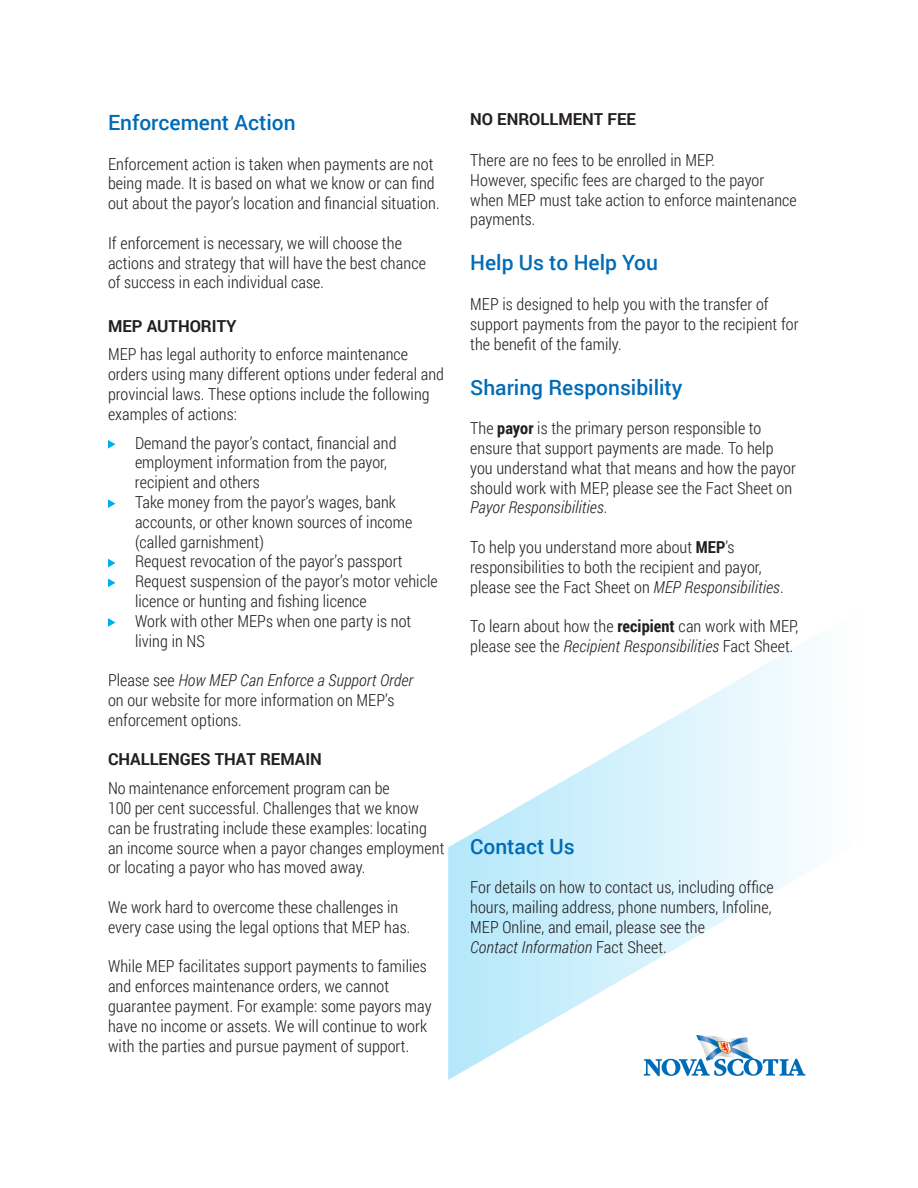
<style>
.page{position:relative;width:918px;height:1188px;background:#fff}
.page>*{position:absolute;margin:0;border:0;box-sizing:border-box;transform-origin:0 0}
.t1{font:500 21px "Roboto";color:#006bb6}
.t2{font:300 16.5px/19.8px "Roboto Condensed";letter-spacing:.005em;color:#231f20}
.t3{font:700 16.5px "Roboto";color:#231f20}
.s1{font-style:italic}
.s2{font-weight:700}
</style>
<div class="page">
<svg style="left:448px;top:641px;width:361px;height:439px"></svg>
<svg style="left:108px;top:440px;width:8px;height:9px"></svg>
<svg style="left:108px;top:499px;width:8px;height:9px"></svg>
<svg style="left:108px;top:559px;width:8px;height:8px"></svg>
<svg style="left:108px;top:579px;width:8px;height:8px"></svg>
<svg style="left:108px;top:618px;width:8px;height:9px"></svg>
<svg style="left:644px;top:1035px;width:162px;height:41px"></svg>
<p class="t1" style="left:108px;top:108px;width:189px">Enforcement Action</p>
<p class="t2" style="left:108px;top:153px;width:333px">Enforcement action is taken when payments are not being made. It is based on what we know or can find out about the payor’s location and financial situation.</p>
<p class="t2" style="left:108px;top:232px;width:319px">If enforcement is necessary, we will choose the actions and strategy that will have the best chance of success in each individual case.</p>
<p class="t3" style="left:108px;top:314px;width:130px">MEP AUTHORITY</p>
<p class="t2" style="left:108px;top:344px;width:338px">MEP has legal authority to enforce maintenance orders using many different options under federal and provincial laws. These options include the following examples of actions:</p>
<p class="t2" style="left:135px;top:432px;width:304px">Demand the payor’s contact, financial and employment information from the payor, recipient and others<br>Take money from the payor’s wages, bank accounts, or other known sources of income (called garnishment)<br>Request revocation of the payor’s passport Request suspension of the payor’s motor vehicle licence or hunting and fishing licence<br>Work with other MEPs when one party is not living in NS</p>
<p class="t2" style="left:108px;top:670px;width:307px">Please see <span class="s1">How MEP Can Enforce a Support Order </span>on our website for more information on MEP’s enforcement options.</p>
<p class="t3" style="left:108px;top:748px;width:215px">CHALLENGES THAT REMAIN</p>
<p class="t2" style="left:108px;top:778px;width:338px">No maintenance enforcement program can be<br>100 per cent successful. Challenges that we know can be frustrating include these examples: locating an income source when a payor changes employment or locating a payor who has moved away.</p>
<p class="t2" style="left:108px;top:897px;width:304px">We work hard to overcome these challenges in every case using the legal options that MEP has.</p>
<p class="t2" style="left:108px;top:956px;width:325px">While MEP facilitates support payments to families and enforces maintenance orders, we cannot guarantee payment. For example: some payors may have no income or assets. We will continue to work with the parties and pursue payment of support.</p>
<p class="t3" style="left:470px;top:108px;width:167px">NO ENROLLMENT FEE</p>
<p class="t2" style="left:470px;top:150px;width:328px">There are no fees to be enrolled in MEP.<br>However, specific fees are charged to the payor when MEP must take action to enforce maintenance payments.</p>
<p class="t1" style="left:470px;top:248px;width:189px">Help Us to Help You</p>
<p class="t2" style="left:470px;top:294px;width:330px">MEP is designed to help you with the transfer of support payments from the payor to the recipient for the benefit of the family.</p>
<p class="t1" style="left:470px;top:372px;width:214px">Sharing Responsibility</p>
<p class="t2" style="left:470px;top:418px;width:327px">The <span class="s2">payor</span> is the primary person responsible to ensure that support payments are made. To help you understand what that means and how the payor should work with MEP, please see the Fact Sheet on <span class="s1">Payor Responsibilities</span>.</p>
<p class="t2" style="left:470px;top:537px;width:315px">To help you understand more about <span class="s2">MEP</span>’s responsibilities to both the recipient and payor, please see the Fact Sheet on <span class="s1">MEP Responsibilities</span>.</p>
<p class="t2" style="left:470px;top:616px;width:330px">To learn about how the <span class="s2">recipient</span> can work with MEP, please see the <span class="s1">Recipient Responsibilities</span> Fact Sheet.</p>
<p class="t1" style="left:470px;top:831px;width:106px">Contact Us</p>
<p class="t2" style="left:470px;top:877px;width:305px">For details on how to contact us, including office hours, mailing address, phone numbers, Infoline, MEP Online, and email, please see the<br><span class="s1">Contact Information</span> Fact Sheet.</p>
</div>
